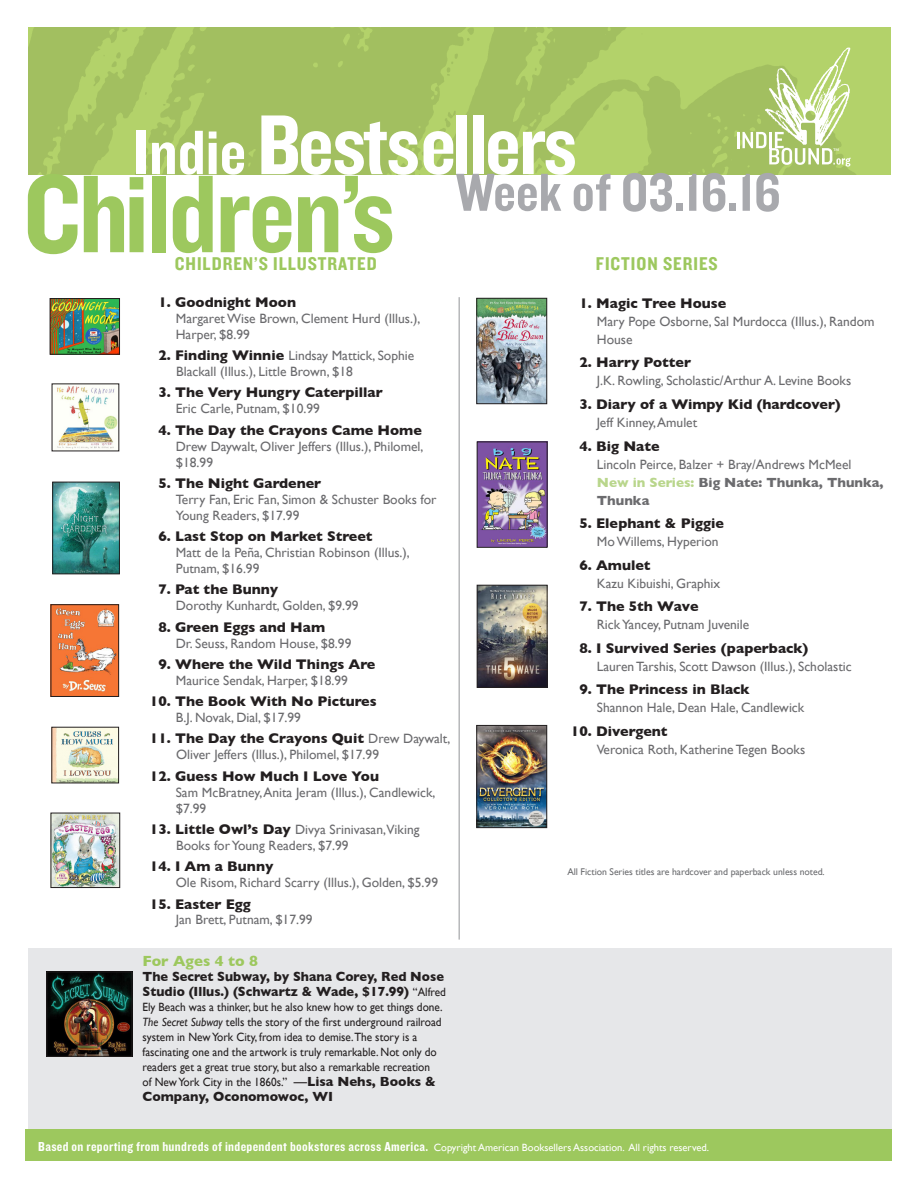
<style>
.page{position:relative;width:918px;height:1188px;background:#fff}
.page>*{position:absolute;margin:0;border:0;box-sizing:border-box;transform-origin:0 0}
.t1{font:114.6px "Knockout 50 Welterweight";letter-spacing:-.02em;color:#9dc85e}
.t2{font:88.05px "Knockout 50 Welterweight";letter-spacing:-.03em;color:#fff}
.t3{font:55.5px "Knockout 50 Welterweight";color:#a8a9ad}
.t4{font:19.2px "Knockout 50 Welterweight";letter-spacing:.05em;color:#9dc85e}
.t5{font:700 15px "Gill Sans";color:#9dc85e}
.BestsellerTitle{font:700 14.25px "Gill Sans";color:#231f20}
.Body_Text_2{font:13.5px/15.9px "Gill Sans";color:#6b6b6e}
.BestsellerTitle-2{font:13.5px/15.9px "Gill Sans";color:#6b6b6e}
.t6{font:13.5px "Knockout 50 Welterweight";letter-spacing:.025em;color:#fff}
.t7{font:700 13.5px/15px "Gill Sans";color:#231f20;scale:.95 1}
.Body_Text_2-2{font:700 13.5px/18px "Gill Sans";color:#6b6b6e}
.t8{font:700 13.5px "Gill Sans";color:#231f20}
.t9{font:12px/15px "Gill Sans";color:#231f20;scale:.94 1}
.t10{font:9.75px "Gill Sans";letter-spacing:-.005em;color:#6c6d70}
.s1{font-size:65.1px}
.s2{font-weight:700;font-size:14.25px;color:#231f20}
.s3{font-weight:400;font-size:13.5px;color:#6b6b6e}
.s4{font-weight:400;font-size:12px}
.s5{font-style:italic}
.s6{font-size:13.5px}
.s7{font-weight:700;font-size:13.5px}
.s8{color:#b9d68c}
.s9{font-family:"Gill Sans";font-size:10.5px}
</style>
<div class="page">
<hr style="left:459px;top:297px;width:1px;height:643px;background:#939598">
<div style="left:28px;top:948px;width:864px;height:182px;background:#e6e7e9"></div>
<img style="left:28px;top:27px;width:862px;height:147px">
<div style="left:26px;top:1130px;width:866px;height:31px;background:#9dc85e"></div>
<svg style="left:737px;top:47px;width:114px;height:120px"></svg>
<img style="left:52px;top:300px;width:66px;height:52px">
<div style="left:50px;top:298px;width:70px;height:56px;border:1px solid #231f20"></div>
<img style="left:53px;top:606px;width:64px;height:89px">
<div style="left:51px;top:604px;width:68px;height:93px;border:1px solid #231f20"></div>
<img style="left:54px;top:729px;width:63px;height:52px">
<img style="left:53px;top:815px;width:65px;height:71px">
<div style="left:51px;top:813px;width:69px;height:75px;border:1px solid #231f20"></div>
<img style="left:479px;top:300px;width:66px;height:102px">
<div style="left:477px;top:298px;width:70px;height:106px;border:1px solid #231f20"></div>
<img style="left:56px;top:386px;width:61px;height:63px">
<img style="left:54px;top:484px;width:64px;height:88px">
<div style="left:52px;top:482px;width:68px;height:92px;border:1px solid #231f20"></div>
<img style="left:479px;top:444px;width:66px;height:102px">
<div style="left:477px;top:442px;width:70px;height:106px;border:1px solid #231f20"></div>
<img style="left:49px;top:974px;width:81px;height:81px">
<div style="left:47px;top:972px;width:85px;height:85px;border:1px solid #231f20"></div>
<img style="left:479px;top:727px;width:66px;height:99px">
<div style="left:477px;top:725px;width:70px;height:103px;border:1px solid #231f20"></div>
<img style="left:479px;top:587px;width:66px;height:99px">
<div style="left:477px;top:585px;width:70px;height:103px;border:1px solid #231f20"></div>
<p class="t2" style="left:133px;top:87px;width:445px"><span class="s1">Indie</span> Bestsellers</p>
<p class="t3" style="left:456px;top:156px;width:326px">Week of 03.16.16</p>
<p class="t1" style="left:23px;top:139px;width:374px">Children’s</p>
<p class="t4" style="left:175px;top:251px;width:203px">CHILDREN’S ILLUSTRATED</p>
<p class="t4" style="left:596px;top:251px;width:123px">FICTION SERIES</p>
<p class="BestsellerTitle" style="left:158px;top:291px;width:139px">1. Goodnight Moon</p>
<p class="Body_Text_2" style="left:176px;top:310px;width:246px">Margaret Wise Brown, Clement Hurd (Illus.),<br>Harper, $8.99</p>
<p class="BestsellerTitle-2" style="left:176px;top:347px;width:240px;text-indent:-18px"><span class="s2">2. Finding Winnie</span> Lindsay Mattick, Sophie<br>Blackall (Illus.), Little Brown, $18</p>
<p class="BestsellerTitle" style="left:158px;top:381px;width:226px">3. The Very Hungry Caterpillar</p>
<p class="Body_Text_2" style="left:176px;top:401px;width:146px">Eric Carle, Putnam, $10.99</p>
<p class="BestsellerTitle" style="left:158px;top:419px;width:265px">4. The Day the Crayons Came Home</p>
<p class="Body_Text_2" style="left:176px;top:438px;width:249px">Drew Daywalt, Oliver Jeffers (Illus.), Philomel, $18.99</p>
<p class="BestsellerTitle" style="left:158px;top:472px;width:164px">5. The Night Gardener</p>
<p class="Body_Text_2" style="left:176px;top:491px;width:262px">Terry Fan, Eric Fan, Simon &amp; Schuster Books for<br>Young Readers, $17.99</p>
<p class="BestsellerTitle" style="left:158px;top:525px;width:216px">6. Last Stop on Market Street</p>
<p class="Body_Text_2" style="left:176px;top:544px;width:236px">Matt de la Peña, Christian Robinson (Illus.),<br>Putnam, $16.99</p>
<p class="BestsellerTitle" style="left:158px;top:578px;width:121px">7. Pat the Bunny</p>
<p class="Body_Text_2" style="left:176px;top:598px;width:184px">Dorothy Kunhardt, Golden, $9.99</p>
<p class="BestsellerTitle" style="left:158px;top:615px;width:168px">8. Green Eggs and Ham</p>
<p class="Body_Text_2" style="left:176px;top:635px;width:177px">Dr. Seuss, Random House, $8.99</p>
<p class="BestsellerTitle" style="left:158px;top:653px;width:218px">9. Where the Wild Things Are</p>
<p class="Body_Text_2" style="left:176px;top:672px;width:174px">Maurice Sendak, Harper, $18.99</p>
<p class="BestsellerTitle" style="left:150px;top:690px;width:228px">10. The Book With No Pictures</p>
<p class="Body_Text_2" style="left:176px;top:709px;width:127px">B.J. Novak, Dial, $17.99</p>
<p class="BestsellerTitle" style="left:150px;top:727px;width:302px">11. The Day the Crayons Quit <span class="s3">Drew Daywalt,</span></p>
<p class="BestsellerTitle-2" style="left:176px;top:747px;width:204px">Oliver Jeffers (Illus.), Philomel, $17.99</p>
<p class="BestsellerTitle" style="left:150px;top:765px;width:231px">12. Guess How Much I Love You</p>
<p class="Body_Text_2" style="left:176px;top:784px;width:261px">Sam McBratney, Anita Jeram (Illus.), Candlewick, $7.99</p>
<p class="BestsellerTitle-2" style="left:176px;top:821px;width:245px;text-indent:-26px"><span class="s2">13. Little Owl’s Day</span> Divya Srinivasan,Viking<br>Books for Young Readers, $7.99</p>
<p class="BestsellerTitle" style="left:150px;top:855px;width:125px">14. I Am a Bunny</p>
<p class="Body_Text_2" style="left:176px;top:875px;width:264px">Ole Risom, Richard Scarry (Illus.), Golden, $5.99</p>
<p class="BestsellerTitle" style="left:150px;top:892px;width:103px">15. Easter Egg</p>
<p class="Body_Text_2" style="left:176px;top:912px;width:138px">Jan Brett, Putnam, $17.99</p>
<p class="t5" style="left:143px;top:949px;width:117px">For Ages 4 to 8</p>
<p class="t7" style="left:143px;top:969px;width:321px">The Secret Subway, by Shana Corey, Red Nose<br>Studio (Illus.) (Schwartz &amp; Wade, $17.99) <span class="s4">“Alfred</span></p>
<p class="t9" style="left:143px;top:1000px;width:321px">Ely Beach was a thinker, but he also knew how to get things done.<br><span class="s5">The Secret Subway</span> tells the story of the first underground railroad system in New York City, from idea to demise.The story is a fascinating one and the artwork is truly remarkable. Not only do readers get a great true story, but also a remarkable recreation<br>of New York City in the 1860s.” <span class="s6">—</span><span class="s7">Lisa Nehs, Books &amp;</span></p>
<p class="t8" style="left:143px;top:1086px;width:192px">Company, Oconomowoc, WI</p>
<p class="BestsellerTitle" style="left:579px;top:292px;width:148px">1. Magic Tree House</p>
<p class="Body_Text_2" style="left:597px;top:312px;width:279px;line-height:18px">Mary Pope Osborne, Sal Murdocca (Illus.), Random<br>House</p>
<p class="BestsellerTitle" style="left:579px;top:351px;width:113px">2. Harry Potter</p>
<p class="Body_Text_2" style="left:597px;top:373px;width:256px">J.K. Rowling, Scholastic/Arthur A. Levine Books</p>
<p class="BestsellerTitle" style="left:579px;top:393px;width:263px">3. Diary of a Wimpy Kid (hardcover)</p>
<p class="Body_Text_2" style="left:597px;top:414px;width:102px">Jeff Kinney, Amulet</p>
<p class="BestsellerTitle" style="left:579px;top:434px;width:82px">4. Big Nate</p>
<p class="Body_Text_2" style="left:597px;top:456px;width:256px">Lincoln Peirce, Balzer + Bray/Andrews McMeel</p>
<p class="Body_Text_2-2" style="left:597px;top:473px;width:288px"><span class="s8">New in Series:</span> Big Nate: Thunka, Thunka,<br>Thunka</p>
<p class="BestsellerTitle" style="left:579px;top:512px;width:146px">5. Elephant &amp; Piggie</p>
<p class="Body_Text_2" style="left:597px;top:533px;width:123px">Mo Willems, Hyperion</p>
<p class="BestsellerTitle" style="left:579px;top:554px;width:73px">6. Amulet</p>
<p class="Body_Text_2" style="left:597px;top:575px;width:125px">Kazu Kibuishi, Graphix</p>
<p class="BestsellerTitle" style="left:579px;top:595px;width:121px">7. The 5th Wave</p>
<p class="Body_Text_2" style="left:597px;top:617px;width:154px">Rick Yancey, Putnam Juvenile</p>
<p class="BestsellerTitle" style="left:579px;top:637px;width:230px">8. I Survived Series (paperback)</p>
<p class="Body_Text_2" style="left:597px;top:658px;width:256px">Lauren Tarshis, Scott Dawson (Illus.), Scholastic</p>
<p class="BestsellerTitle" style="left:579px;top:678px;width:172px">9. The Princess in Black</p>
<p class="Body_Text_2" style="left:597px;top:700px;width:209px">Shannon Hale, Dean Hale, Candlewick</p>
<p class="BestsellerTitle" style="left:571px;top:720px;width:98px">10. Divergent</p>
<p class="Body_Text_2" style="left:597px;top:741px;width:210px">Veronica Roth, Katherine Tegen Books</p>
<p class="t10" style="left:567px;top:866px;width:259px">All Fiction Series titles are hardcover and paperback unless noted.</p>
<p class="t6" style="left:38px;top:1137px;width:672px">Based on reporting from hundreds of independent bookstores across America. <span class="s9">Copyright American Booksellers Association. All rights reserved.</span></p>
</div>
